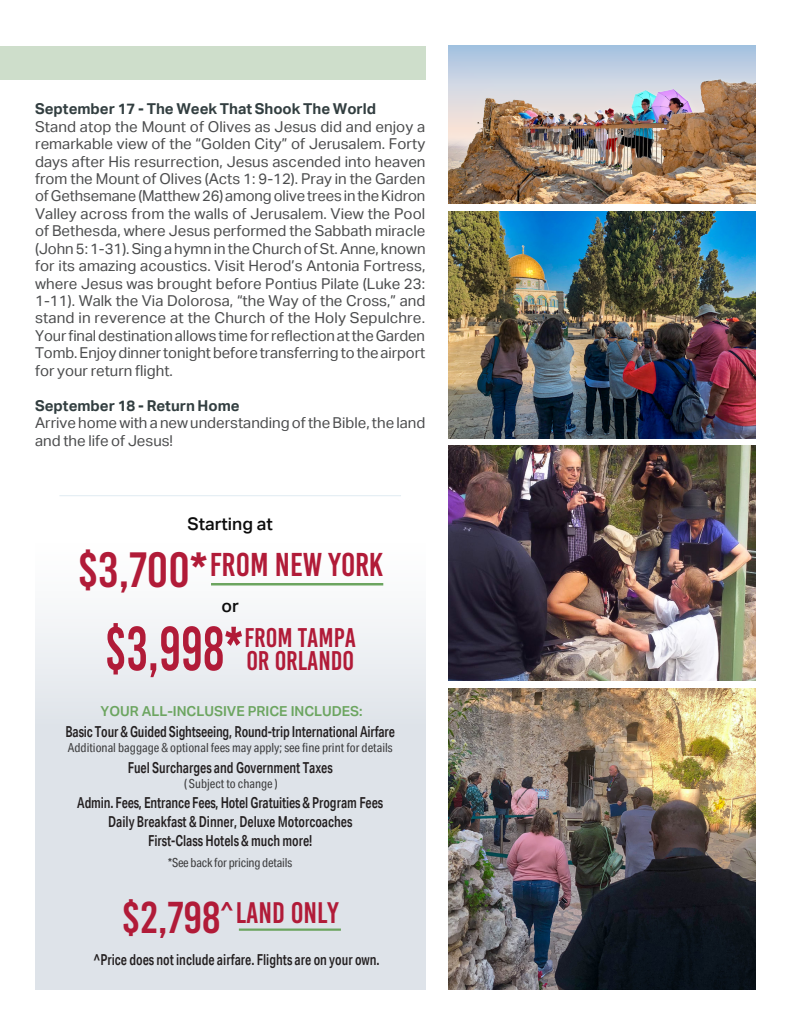
<style>
.page{position:relative;width:810px;height:1035px;background:#fff}
.page>*{position:absolute;margin:0;border:0;box-sizing:border-box;transform-origin:0 0}
.t1{font:62.12px "Bebas Kai";color:#b11b38;scale:.83 1}
.t2{font:33px "Bebas Kai";color:#b11b38}
.t3{font:29.75px "Bebas Kai";color:#b11b38}
.t4{font:27px/23.1px "Bebas Kai";color:#b11b38}
.t5{font:500 17.5px "Aktiv Grotesk";color:#0d0d0d}
.t6{font:500 15.12px/18.8px "Aktiv Grotesk Cd";color:#231f20;text-align:center;scale:.91 1}
.t7{font:15px/17.5px "Aktiv Grotesk";color:#4b4c4d;text-align:justify}
.t8{font:700 15px "Aktiv Grotesk";color:#323e40}
.t9{font:600 13.75px "Aktiv Grotesk";color:#6ca560}
.t10{font:12.5px "Aktiv Grotesk Cd";color:#3e3e3f}
.s1{font-size:49.5px}
.s2{font-size:44.5px}
.s3{font-size:30px}
</style>
<div class="page">
<img style="left:448px;top:446px;width:308px;height:235px">
<div style="left:35px;top:538px;width:390px;height:452px;background:linear-gradient(to bottom,#f6f7f9,#d5dce3)"></div>
<img style="left:448px;top:46px;width:308px;height:158px">
<hr style="left:211px;top:583px;width:172px;height:3px;background:#6ca560">
<hr style="left:239px;top:929px;width:102px;height:2px;background:#6ca560">
<img style="left:448px;top:688px;width:308px;height:302px">
<img style="left:448px;top:212px;width:308px;height:226px">
<div style="left:0;top:46px;width:425px;height:33px;background:#cedecb"></div>
<hr style="left:59px;top:495px;width:342px;height:1px;background:#e6eff4">
<p class="t8" style="left:35px;top:100px;width:343px">September 17 - The Week That Shook The World</p>
<p class="t7" style="left:35px;top:118px;width:392px">Stand atop the Mount of Olives as Jesus did and enjoy a remarkable view of the “Golden City” of Jerusalem. Forty days after His resurrection, Jesus ascended into heaven from the Mount of Olives (Acts 1: 9-12). Pray in the Garden of Gethsemane (Matthew 26) among olive trees in the Kidron Valley across from the walls of Jerusalem. View the Pool of Bethesda, where Jesus performed the Sabbath miracle (John 5: 1-31). Sing a hymn in the Church of St. Anne, known for its amazing acoustics. Visit Herod’s Antonia Fortress, where Jesus was brought before Pontius Pilate (Luke 23:<br>1-11). Walk the Via Dolorosa, “the Way of the Cross,” and stand in reverence at the Church of the Holy Sepulchre.<br>Your final destination allows time for reflection at the Garden Tomb. Enjoy dinner tonight before transferring to the airport for your return flight.</p>
<p class="t8" style="left:35px;top:397px;width:206px">September 18 - Return Home</p>
<p class="t7" style="left:35px;top:414px;width:392px">Arrive home with a new understanding of the Bible, the land and the life of Jesus!</p>
<p class="t5" style="left:188px;top:514px;width:87px">Starting at</p>
<h2 class="t2" style="left:77px;top:547px;width:307px"><span class="s1">$3,700*</span>FROM NEW YORK</h2>
<p class="t5" style="left:221px;top:596px;width:19px">or</p>
<h1 class="t1" style="left:105px;top:615px;width:168px">$3,998*</h1>
<h3 class="t4" style="left:245px;top:626px;width:113px">FROM TAMPA<br>OR ORLANDO</h3>
<p class="t9" style="left:101px;top:703px;width:263px">YOUR ALL-INCLUSIVE PRICE INCLUDES:</p>
<p class="t6" style="left:66px;top:722px;width:364px">Basic Tour &amp; Guided Sightseeing, Round-trip International Airfare</p>
<p class="t10" style="left:68px;top:740px;width:326px">Additional baggage &amp; optional fees may apply; see fine print for details</p>
<p class="t6" style="left:128px;top:758px;width:227px">Fuel Surcharges and Government Taxes</p>
<p class="t10" style="left:184px;top:776px;width:95px">( Subject to change )</p>
<p class="t6" style="left:77px;top:793px;width:338px">Admin. Fees, Entrance Fees, Hotel Gratuities &amp; Program Fees<br>Daily Breakfast &amp; Dinner, Deluxe Motorcoaches<br>First-Class Hotels &amp; much more!</p>
<p class="t10" style="left:168px;top:855px;width:125px">*See back for pricing details</p>
<h3 class="t3" style="left:122px;top:896px;width:219px"><span class="s2">$2,798</span><span class="s3">^</span>LAND ONLY</h3>
<p class="t6" style="left:94px;top:950px;width:316px">^Price does not include airfare. Flights are on your own.</p>
</div>
